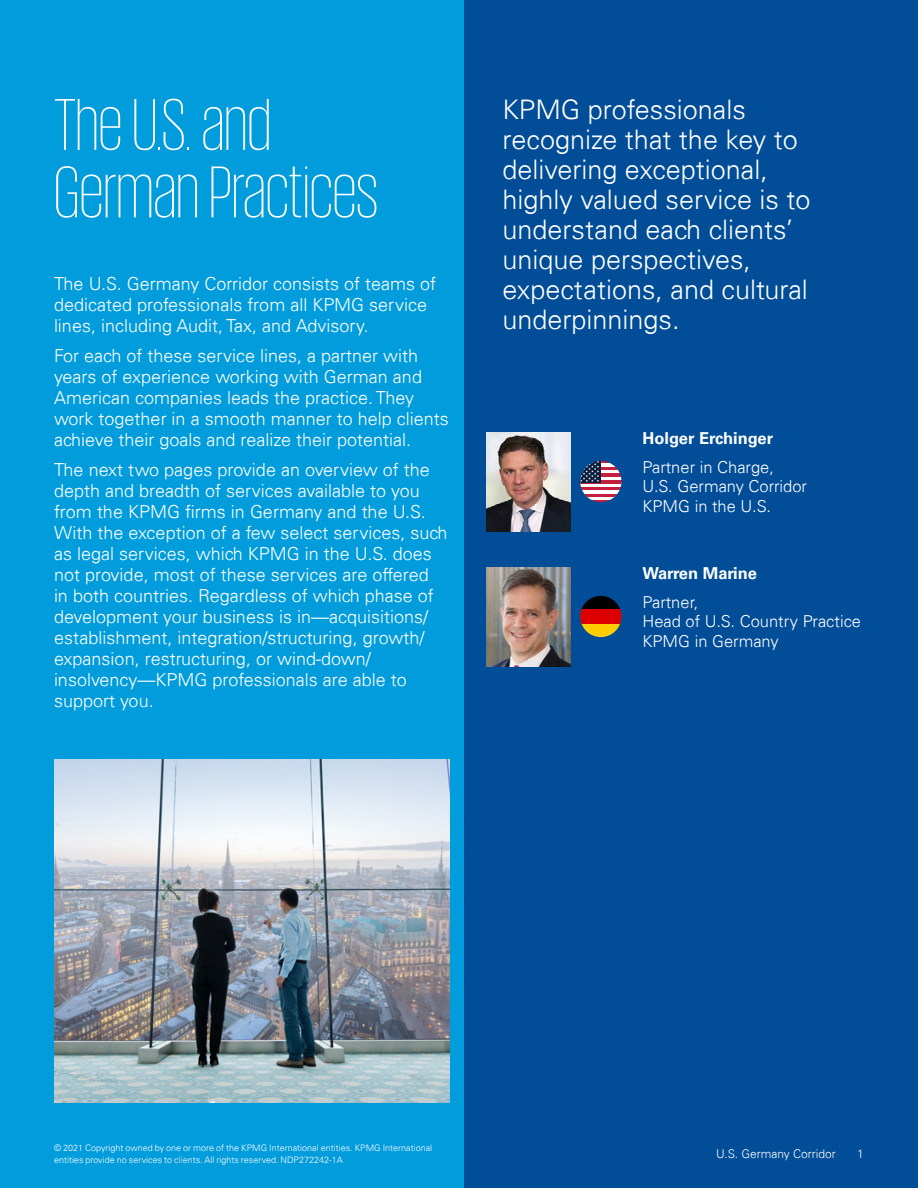
<style>
.page{position:relative;width:918px;height:1188px;background:#fff}
.page>*{position:absolute;margin:0;border:0;box-sizing:border-box;transform-origin:0 0}
.t1{font:200 75px/67.5px "KPMG";color:#fff}
.t2{font:300 27px/30px "Univers 45";color:#fff}
.t3{font:300 18px/21px "Univers 45";color:#fff}
.t4{font:300 16.5px/19.5px "Univers 45";color:#fff}
.t5{font:700 16.5px "Univers 65";color:#fff}
.t6{font:300 12px "Univers 45";color:#fff}
.t7{font:300 9px/12px "Univers 45";color:#fff}
</style>
<div class="page">
<div style="left:0;top:0;width:466px;height:1188px;background:#009cdc"></div>
<div style="left:464px;top:0;width:454px;height:1188px;background:#014d97"></div>
<img style="left:54px;top:759px;width:396px;height:343px">
<img style="left:486px;top:432px;width:85px;height:99px">
<hr style="left:580px;top:500px;width:41px;height:2px;background:#c51f3e">
<hr style="left:580px;top:497px;width:41px;height:3px;background:#fff">
<svg style="left:583px;top:493px;width:35px;height:4px"></svg>
<hr style="left:580px;top:490px;width:41px;height:3px;background:#fff">
<hr style="left:580px;top:487px;width:41px;height:3px;background:#c51f3e">
<svg style="left:580px;top:483px;width:41px;height:4px"></svg>
<hr style="left:580px;top:480px;width:41px;height:3px;background:#c51f3e">
<svg style="left:601px;top:476px;width:20px;height:4px"></svg>
<hr style="left:580px;top:473px;width:41px;height:3px;background:#c51f3e">
<hr style="left:580px;top:470px;width:41px;height:3px;background:#fff">
<svg style="left:601px;top:466px;width:17px;height:4px"></svg>
<hr style="left:580px;top:463px;width:41px;height:3px;background:#fff">
<hr style="left:580px;top:461px;width:41px;height:2px;background:#c51f3e">
<div style="left:580px;top:461px;width:21px;height:22px;background:#081d3e"></div>
<svg style="left:580px;top:461px;width:19px;height:21px"></svg>
<img style="left:486px;top:567px;width:85px;height:99px">
<svg style="left:581px;top:624px;width:39px;height:13px"></svg>
<div style="left:580px;top:609px;width:41px;height:15px;background:#d00"></div>
<svg style="left:581px;top:596px;width:39px;height:13px"></svg>
<h1 class="t1" style="left:54px;top:89px;width:326px">The U.S. and<br>German Practices</h1>
<p class="t3" style="left:54px;top:273px;width:384px">The U.S. Germany Corridor consists of teams of dedicated professionals from all KPMG service lines, including Audit, Tax, and Advisory.</p>
<p class="t3" style="left:54px;top:345px;width:396px">For each of these service lines, a partner with years of experience working with German and American companies leads the practice. They work together in a smooth manner to help clients achieve their goals and realize their potential.</p>
<p class="t3" style="left:54px;top:459px;width:395px">The next two pages provide an overview of the depth and breadth of services available to you from the KPMG firms in Germany and the U.S.<br>With the exception of a few select services, such as legal services, which KPMG in the U.S. does not provide, most of these services are offered<br>in both countries. Regardless of which phase of development your business is in—acquisitions/ establishment, integration/structuring, growth/ expansion, restructuring, or wind-down/ insolvency—KPMG professionals are able to support you.</p>
<h2 class="t2" style="left:502px;top:95px;width:310px">KPMG professionals recognize that the key to delivering exceptional, highly valued service is to understand each clients’ unique perspectives, expectations, and cultural underpinnings.</h2>
<p class="t5" style="left:642px;top:429px;width:132px">Holger Erchinger</p>
<p class="t4" style="left:642px;top:457px;width:166px">Partner in Charge,<br>U.S. Germany Corridor<br>KPMG in the U.S.</p>
<p class="t5" style="left:642px;top:564px;width:116px">Warren Marine</p>
<p class="t4" style="left:642px;top:592px;width:220px">Partner,<br>Head of U.S. Country Practice<br>KPMG in Germany</p>
<p class="t7" style="left:54px;top:1142px;width:380px">© 2021 Copyright owned by one or more of the KPMG International entities. KPMG International entities provide no services to clients. All rights reserved. NDP272242-1A</p>
<p class="t6" style="left:716px;top:1147px;width:121px">U.S. Germany Corridor</p>
<p class="t6" style="left:857px;top:1147px;width:8px">1</p>
</div>
